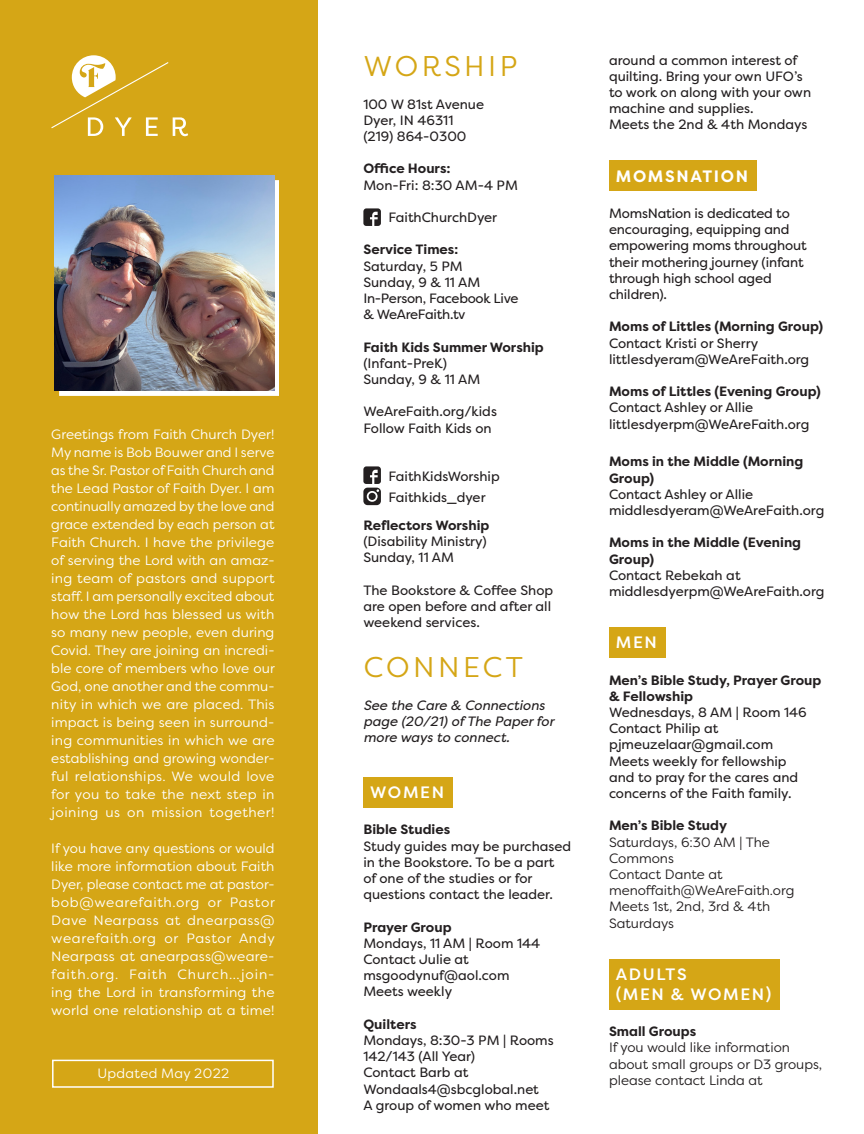
<style>
.page{position:relative;width:864px;height:1134px;background:#fff}
.page>*{position:absolute;margin:0;border:0;box-sizing:border-box;transform-origin:0 0}
.t1{font:28.5px "Filson Pro";letter-spacing:.12em;color:#d5a616}
.Paragraph_Style_3{font:500 16.5px/19.8px "Filson Pro";letter-spacing:.1em;color:#fff}
.Paragraph_Style_3-2{font:700 16.5px "Filson Pro";letter-spacing:.1em;color:#fff}
.t2{font:13.5px/16.2px "Filson Pro";color:#231f20}
.Paragraph_Style_1{font:13.5px/18px "Filson Pro";letter-spacing:.02em;color:#fff;text-align:justify}
.t3{font:700 13.5px/16.2px "Filson Pro";color:#231f20}
.t4{font:13.5px/16.2px "Filson Pro";color:#231f20}
.t5{font:italic 13.5px/16.2px "Filson Pro";color:#231f20}
.t6{font:13.5px/16.2px "Filson Pro";letter-spacing:-.02em;color:#231f20}
.t7{font:13.5px "Filson Pro";letter-spacing:.025em;color:#fffefc}
.s1{font-family:"Helvetica Neue"}
.s2{font-weight:700}
.s3{font-weight:400}
</style>
<div class="page">
<div style="left:363px;top:777px;width:90px;height:31px;background:#d5a616"></div>
<div style="left:0;top:0;width:318px;height:1134px;background:#d5a616"></div>
<div style="left:609px;top:161px;width:148px;height:30px;background:#d5a616"></div>
<div style="left:609px;top:627px;width:56px;height:31px;background:#d5a616"></div>
<div style="left:609px;top:959px;width:171px;height:50px;background:#d5a616"></div>
<svg style="left:363px;top:208px;width:18px;height:18px"></svg>
<div style="left:60px;top:180px;width:219px;height:216px;background:#fff"></div>
<img style="left:55px;top:176px;width:220px;height:215px">
<svg style="left:51px;top:55px;width:137px;height:81px"></svg>
<svg style="left:363px;top:466px;width:18px;height:39px"></svg>
<div style="left:52px;top:1060px;width:222px;height:28px;border:2px solid #fff"></div>
<p class="Paragraph_Style_1" style="left:51px;top:424px;width:225px">Greetings from Faith Church Dyer!<br>My name is Bob Bouwer and I serve as the Sr. Pastor of Faith Church and the Lead Pastor of Faith Dyer. I am continually amazed by the love and grace extended by each person at Faith Church. I have the privilege of serving the Lord with an amaz&shy;ing team of pastors and support staff. I am personally excited about how the Lord has blessed us with so many new people, even during Covid. They are joining an incredi&shy;ble core of members who love our God, one another and the commu&shy;nity in which we are placed. This impact is being seen in surround&shy;ing communities in which we are establishing and growing wonder&shy;ful relationships. We would love for you to take the next step in joining us on mission together!</p>
<p class="Paragraph_Style_1" style="left:51px;top:838px;width:225px">If you have any questions or would like more information about Faith Dyer, please contact me at pastor&shy;bob@wearefaith.org or Pastor Dave Nearpass at dnearpass@ wearefaith.org or Pastor Andy Nearpass at anearpass@weare&shy;faith.org. Faith Church…join&shy;ing the Lord in transforming the world one relationship at a time!</p>
<p class="t7" style="left:97px;top:1064px;width:133px">Updated May 2022</p>
<p class="t1" style="left:364px;top:47px;width:155px">WORSHIP</p>
<p class="t2" style="left:363px;top:96px;width:122px">100 W 81st Avenue</p>
<p class="t2" style="left:363px;top:112px;width:91px">Dyer, IN 46311</p>
<p class="t2" style="left:363px;top:128px;width:105px">(219) 864-0300</p>
<p class="t3" style="left:363px;top:161px;width:89px">Office Hours:</p>
<p class="t2" style="left:363px;top:177px;width:156px">Mon-Fri: 8:30 AM-4 PM</p>
<p class="t2" style="left:388px;top:209px;width:110px">FaithChurchDyer</p>
<p class="t3" style="left:363px;top:242px;width:96px">Service Times<span class="s1">:</span></p>
<p class="t2" style="left:363px;top:258px;width:101px">Saturday, 5 PM</p>
<p class="t2" style="left:363px;top:274px;width:118px">Sunday, 9 &amp; 11 AM</p>
<p class="t6" style="left:363px;top:290px;width:157px">In-Person, Facebook Live &amp; WeAreFaith.tv</p>
<p class="t3" style="left:363px;top:339px;width:182px">Faith Kids Summer Worship</p>
<p class="t2" style="left:363px;top:355px;width:85px">(Infant-PreK)</p>
<p class="t2" style="left:363px;top:371px;width:118px">Sunday, 9 &amp; 11 AM</p>
<p class="t2" style="left:363px;top:403px;width:135px">WeAreFaith.org/kids</p>
<p class="t2" style="left:363px;top:420px;width:130px">Follow Faith Kids on</p>
<p class="t2" style="left:388px;top:468px;width:113px">FaithKidsWorship</p>
<p class="t2" style="left:388px;top:489px;width:99px">Faithkids_dyer</p>
<p class="t3" style="left:363px;top:517px;width:128px">Reflectors Worship</p>
<p class="t2" style="left:363px;top:533px;width:125px">(Disability Ministry)<br>Sunday, 11 AM</p>
<p class="t2" style="left:363px;top:582px;width:191px">The Bookstore &amp; Coffee Shop are open before and after all weekend services.</p>
<p class="t1" style="left:364px;top:649px;width:161px">CONNECT</p>
<p class="t5" style="left:363px;top:697px;width:192px">See the Care &amp; Connections page (20/21) of The Paper for more ways to connect.</p>
<p class="Paragraph_Style_3" style="left:370px;top:782px;width:75px">WOMEN</p>
<p class="t2" style="left:363px;top:821px;width:209px"><span class="s2">Bible Studies<br></span>Study guides may be purchased in the Bookstore. To be a part<br>of one of the studies or for questions contact the leader.</p>
<p class="t3" style="left:363px;top:919px;width:90px">Prayer Group</p>
<p class="t2" style="left:363px;top:935px;width:178px">Mondays, 11 AM | Room 144</p>
<p class="t2" style="left:363px;top:951px;width:107px">Contact Julie at</p>
<p class="t2" style="left:363px;top:967px;width:148px">msgoodynuf@aol.com</p>
<p class="t2" style="left:363px;top:983px;width:90px">Meets weekly</p>
<p class="t2" style="left:363px;top:1016px;width:192px"><span class="s2">Quilters<br></span>Mondays, 8:30-3 PM | Rooms<br>142/143 (All Year)<br>Contact Barb at</p>
<p class="t2" style="left:363px;top:1081px;width:177px">Wondaals4@sbcglobal.net</p>
<p class="t2" style="left:363px;top:1097px;width:188px">A group of women who meet</p>
<p class="t2" style="left:609px;top:52px;width:204px">around a common interest of quilting. Bring your own UFO’s to work on along with your own machine and supplies.</p>
<p class="t2" style="left:609px;top:116px;width:200px">Meets the 2nd &amp; 4th Mondays</p>
<p class="Paragraph_Style_3-2" style="left:616px;top:165px;width:134px">MOMSNATION</p>
<p class="t2" style="left:609px;top:205px;width:199px">MomsNation is dedicated to encouraging, equipping and empowering moms throughout their mothering journey (infant through high school aged children).</p>
<p class="t3" style="left:609px;top:319px;width:216px">Moms of Littles (Morning Group)</p>
<p class="t2" style="left:609px;top:335px;width:151px">Contact Kristi or Sherry</p>
<p class="t2" style="left:609px;top:351px;width:202px">littlesdyeram@WeAreFaith.org</p>
<p class="t3" style="left:609px;top:384px;width:213px">Moms of Littles (Evening Group)<br><span class="s3">Contact Ashley or Allie</span></p>
<p class="t2" style="left:609px;top:416px;width:202px">littlesdyerpm@WeAreFaith.org</p>
<p class="t3" style="left:609px;top:454px;width:196px">Moms in the Middle (Morning<br>Group)<br><span class="s3">Contact Ashley or Allie</span></p>
<p class="t2" style="left:609px;top:502px;width:217px">middlesdyeram@WeAreFaith.org</p>
<p class="t3" style="left:609px;top:535px;width:194px">Moms in the Middle (Evening<br>Group)<br><span class="s3">Contact Rebekah at</span></p>
<p class="t2" style="left:609px;top:583px;width:217px">middlesdyerpm@WeAreFaith.org</p>
<p class="Paragraph_Style_3" style="left:616px;top:632px;width:43px">MEN</p>
<p class="t3" style="left:609px;top:672px;width:214px">Men’s Bible Study, Prayer Group &amp; Fellowship</p>
<p class="t2" style="left:609px;top:704px;width:199px">Wednesdays, 8 AM | Room 146</p>
<p class="t2" style="left:609px;top:720px;width:111px">Contact Philip at</p>
<p class="t2" style="left:609px;top:736px;width:166px">pjmeuzelaar@gmail.com</p>
<p class="t2" style="left:609px;top:753px;width:191px">Meets weekly for fellowship and to pray for the cares and concerns of the Faith family.</p>
<p class="t3" style="left:609px;top:818px;width:120px">Men’s Bible Study</p>
<p class="t4" style="left:609px;top:833px;width:162px">Saturdays, 6:30 AM | The<br>Commons</p>
<p class="t4" style="left:609px;top:866px;width:115px">Contact Dante at</p>
<p class="t4" style="left:609px;top:882px;width:187px">menoffaith@WeAreFaith.org</p>
<p class="t4" style="left:609px;top:898px;width:163px">Meets 1st, 2nd, 3rd &amp; 4th<br>Saturdays</p>
<p class="Paragraph_Style_3" style="left:616px;top:964px;width:157px">ADULTS<br>(MEN &amp; WOMEN)</p>
<p class="t3" style="left:609px;top:1023px;width:89px">Small Groups</p>
<p class="t4" style="left:609px;top:1039px;width:215px">If you would like information about small groups or D3 groups, please contact Linda at</p>
</div>
